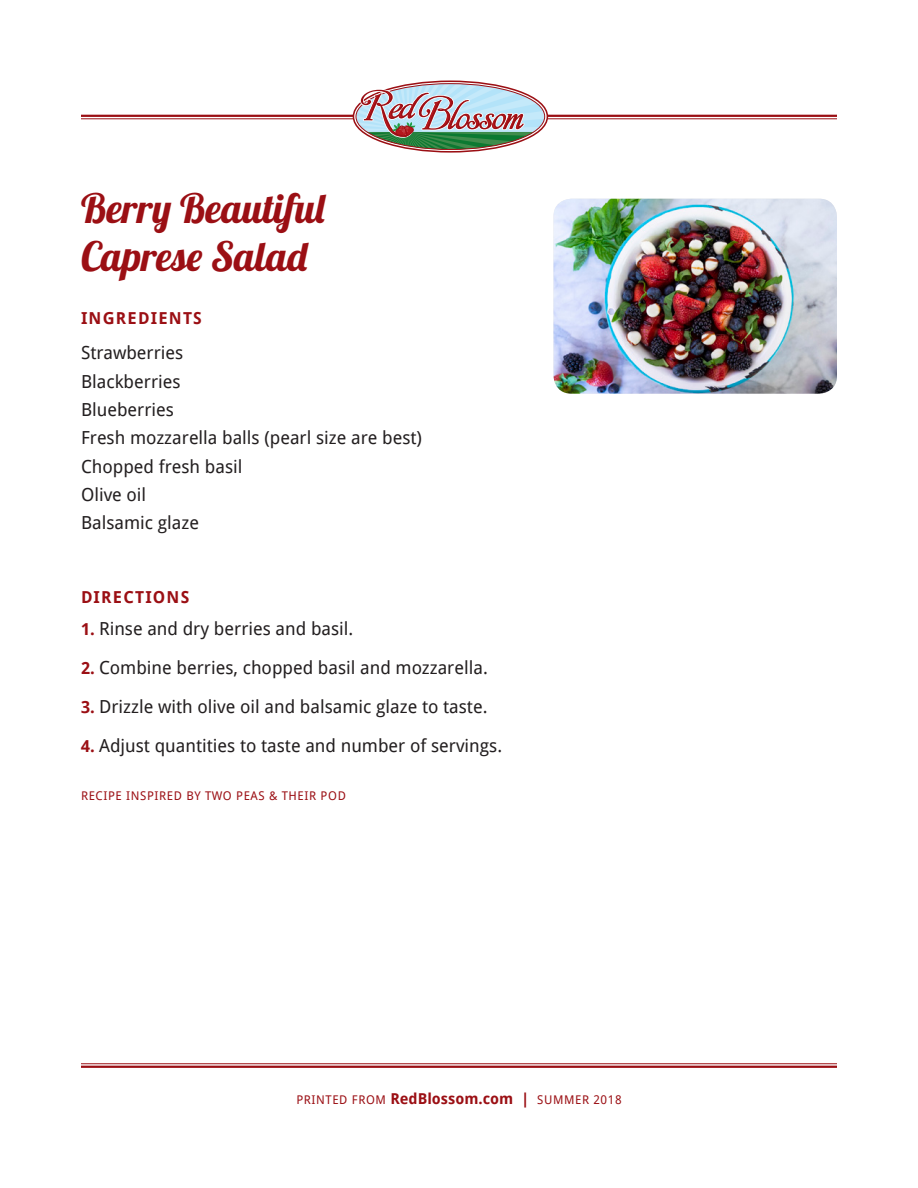
<style>
.page{position:relative;width:918px;height:1188px;background:#fff}
.page>*{position:absolute;margin:0;border:0;box-sizing:border-box;transform-origin:0 0}
.recipe_title{font:40.5px/48.6px "Lobster 1.4";color:#9b0f14}
.directions_text{font:18px "Droid Sans";color:#231f20}
.ingredients_text{font:18px "Droid Sans";color:#231f20}
.subhead{font:700 16.5px "Droid Sans";letter-spacing:.075em;color:#9b0f14}
.inspired_by{font:12px "Droid Sans";letter-spacing:.05em;color:#9b0f14}
.s1{font-weight:700;font-size:16.5px;color:#9b0f14}
.s2{font-weight:700;font-size:15px}
</style>
<div class="page">
<hr style="left:81px;top:115px;width:756px;height:2px;background:#9b0f14">
<hr style="left:81px;top:118px;width:756px;height:1px;background:#9b0f14">
<svg style="left:353px;top:81px;width:195px;height:72px"></svg>
<hr style="left:81px;top:1063px;width:756px;height:1px;background:#9b0f14">
<hr style="left:81px;top:1066px;width:756px;height:2px;background:#9b0f14">
<img style="left:554px;top:199px;width:283px;height:195px">
<p class="recipe_title" style="left:81px;top:183px;width:247px">Berry Beautiful<br>Caprese Salad</p>
<p class="subhead" style="left:81px;top:308px;width:122px">INGREDIENTS</p>
<p class="ingredients_text" style="left:81px;top:342px;width:104px">Strawberries</p>
<p class="ingredients_text" style="left:81px;top:370px;width:101px">Blackberries</p>
<p class="ingredients_text" style="left:81px;top:398px;width:95px">Blueberries</p>
<p class="ingredients_text" style="left:81px;top:427px;width:343px">Fresh mozzarella balls (pearl size are best)</p>
<p class="ingredients_text" style="left:81px;top:455px;width:163px">Chopped fresh basil</p>
<p class="ingredients_text" style="left:81px;top:483px;width:67px">Olive oil</p>
<p class="ingredients_text" style="left:81px;top:512px;width:119px">Balsamic glaze</p>
<p class="subhead" style="left:81px;top:586px;width:110px">DIRECTIONS</p>
<p class="directions_text" style="left:81px;top:617px;width:274px"><span class="s1">1.</span> Rinse and dry berries and basil.</p>
<p class="directions_text" style="left:81px;top:656px;width:408px"><span class="s1">2.</span> Combine berries, chopped basil and mozzarella.</p>
<p class="directions_text" style="left:81px;top:695px;width:408px"><span class="s1">3.</span> Drizzle with olive oil and balsamic glaze to taste.</p>
<p class="directions_text" style="left:81px;top:734px;width:423px"><span class="s1">4.</span> Adjust quantities to taste and number of servings.</p>
<p class="inspired_by" style="left:81px;top:788px;width:266px">RECIPE INSPIRED BY TWO PEAS &amp; THEIR POD</p>
<p class="inspired_by" style="left:296px;top:1092px;width:327px">PRINTED FROM <span class="s2">RedBlossom.com |</span> SUMMER 2018</p>
</div>
